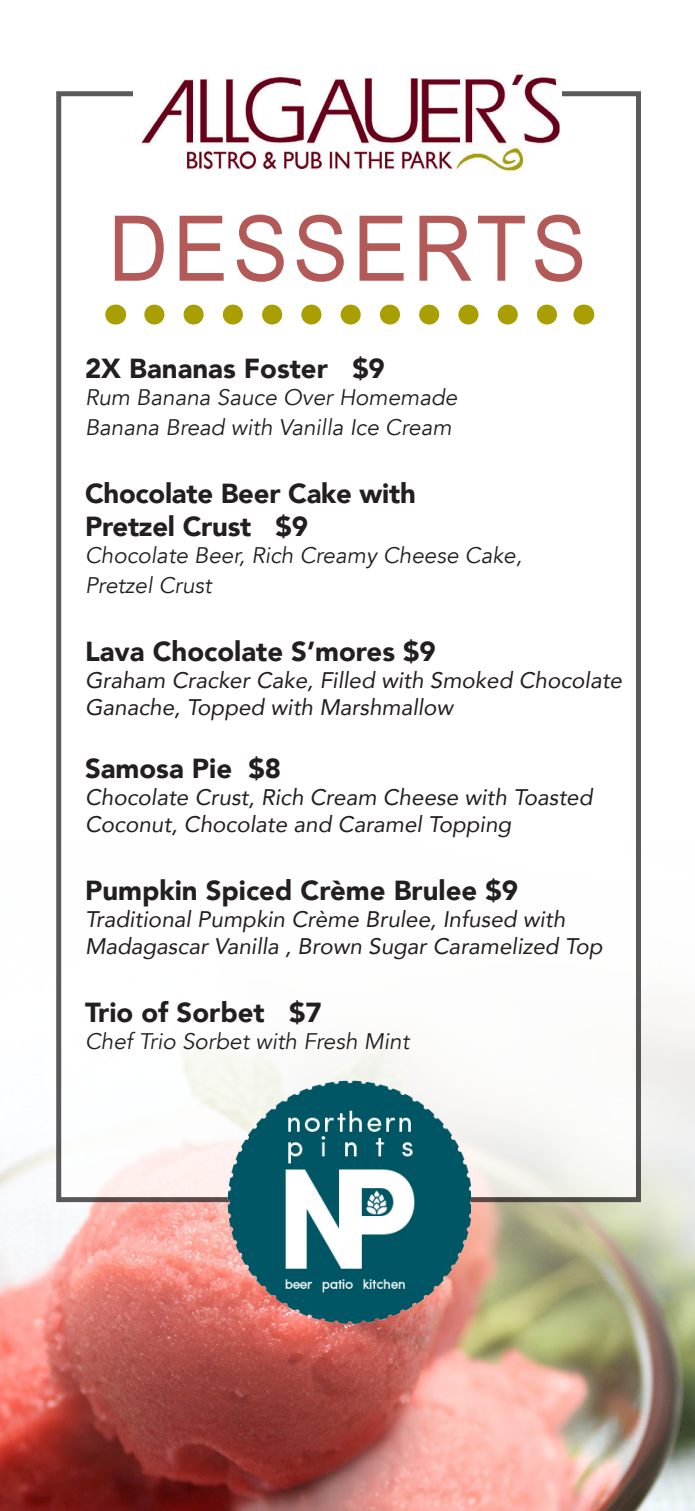
<style>
.page{position:relative;width:695px;height:1511px;background:#fff}
.page>*{position:absolute;margin:0;border:0;box-sizing:border-box;transform-origin:0 0}
.t1{font:90.75px "Arial";letter-spacing:.06em;color:#b35a58;scale:.91 1}
.t2{font:900 27.5px "Avenir";color:#231f20}
.t3{font:italic 22.5px/27px "Avenir";color:#231f20}
.t4{font:italic 22.5px "Avenir";color:#231f20}
</style>
<div class="page">
<img style="left:0;top:1019px;width:695px;height:491px">
<div style="left:59px;top:94px;width:579px;height:1105px;background:#fff"></div>
<div style="left:56px;top:91px;width:585px;height:1111px;border:5px solid #231f20"></div>
<img style="left:133px;top:74px;width:429px;height:97px">
<svg style="left:154px;top:304px;width:404px;height:20px"></svg>
<svg style="left:115px;top:304px;width:1px;height:20px"></svg>
<svg style="left:583px;top:304px;width:1px;height:20px"></svg>
<img style="left:228px;top:1080px;width:242px;height:243px">
<p class="t1" style="left:108px;top:189px;width:527px">DESSERTS</p>
<p class="t2" style="left:85px;top:344px;width:301px">2X Bananas Foster $9</p>
<p class="t4" style="left:85px;top:383px;width:374px">Rum Banana Sauce Over Homemade</p>
<p class="t4" style="left:85px;top:413px;width:368px">Banana Bread with Vanilla Ice Cream</p>
<p class="t2" style="left:85px;top:469px;width:332px">Chocolate Beer Cake with</p>
<p class="t2" style="left:85px;top:502px;width:224px">Pretzel Crust $9</p>
<p class="t4" style="left:85px;top:541px;width:438px">Chocolate Beer, Rich Creamy Cheese Cake,</p>
<p class="t4" style="left:85px;top:571px;width:128px">Pretzel Crust</p>
<p class="t2" style="left:85px;top:627px;width:352px">Lava Chocolate S’mores $9</p>
<p class="t3" style="left:85px;top:666px;width:538px">Graham Cracker Cake, Filled with Smoked Chocolate<br>Ganache, Topped with Marshmallow</p>
<p class="t2" style="left:85px;top:744px;width:197px">Samosa Pie $8</p>
<p class="t3" style="left:85px;top:783px;width:509px">Chocolate Crust, Rich Cream Cheese with Toasted<br>Coconut, Chocolate and Caramel Topping</p>
<p class="t2" style="left:85px;top:866px;width:434px">Pumpkin Spiced Crème Brulee $9</p>
<p class="t3" style="left:85px;top:905px;width:482px">Traditional Pumpkin Crème Brulee, Infused with</p>
<p class="t3" style="left:85px;top:932px;width:519px">Madagascar Vanilla , Brown Sugar Caramelized Top</p>
<p class="t2" style="left:85px;top:988px;width:238px">Trio of Sorbet $7</p>
<p class="t4" style="left:85px;top:1027px;width:326px">Chef Trio Sorbet with Fresh Mint</p>
</div>
